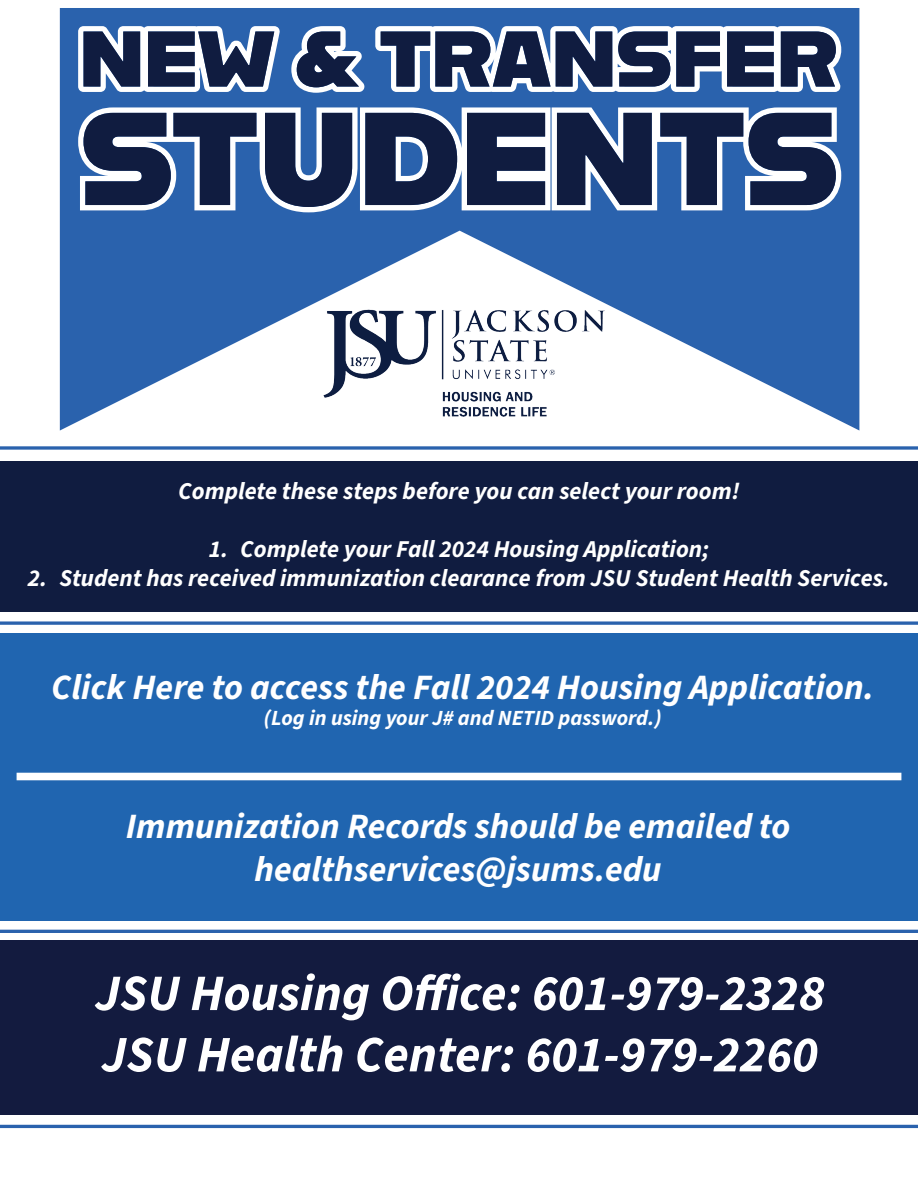
<style>
.page{position:relative;width:918px;height:1188px;background:#fff}
.page>*{position:absolute;margin:0;border:0;box-sizing:border-box;transform-origin:0 0}
.t1{font:131.7px "Alfarn 2";color:#101c40}
.t2{font:78.75px "Alfarn 2";color:#101c40}
.t3{font:italic 700 51.15px/61.3px "Source Sans 3";color:#fff}
.t4{font:italic 700 35.7px/42.8px "Source Sans 3";color:#fff;text-align:center}
.t5{font:italic 700 24.3px "Source Sans 3";color:#fff}
.t6{font:italic 700 21.6px "Source Sans 3";color:#fff}
</style>
<div class="page">
<svg style="left:60px;top:8px;width:799px;height:423px;fill:#2a62ad"></svg>
<svg style="left:78px;top:26px;width:763px;height:186px;fill:#2a62ad"></svg>
<img style="left:269px;top:218px;width:387px;height:213px">
<div style="left:0;top:461px;width:918px;height:150px;background:#101c40"></div>
<div style="left:0;top:633px;width:918px;height:288px;background:#2065b0"></div>
<div style="left:0;top:941px;width:918px;height:174px;background:#131b3f"></div>
<div style="left:17px;top:773px;width:884px;height:7px;background:#fff"></div>
<svg style="left:0;top:446px;width:918px;height:4px;background:#4e7cba"></svg>
<svg style="left:0;top:621px;width:918px;height:4px;background:#4e7cba"></svg>
<hr style="left:0;top:1125px;width:918px;height:3px;background:#2a62ad">
<hr style="left:0;top:930px;width:918px;height:3px;background:#2a62ad">
<h2 class="t2" style="left:80px;top:11px;width:760px">NEW &amp; TRANSFER</h2>
<h1 class="t1" style="left:80px;top:78px;width:760px">STUDENTS</h1>
<p class="t5" style="left:178px;top:475px;width:563px">Complete these steps before you can select your room!</p>
<p class="t5" style="left:209px;top:533px;width:502px">1. Complete your Fall 2024 Housing Application;</p>
<p class="t5" style="left:28px;top:562px;width:864px">2. Student has received immunization clearance from JSU Student Health Services.</p>
<h3 class="t4" style="left:51px;top:666px;width:824px">Click Here to access the Fall 2024 Housing Application.</h3>
<p class="t6" style="left:264px;top:704px;width:399px">(Log in using your J# and NETID password.)</p>
<h3 class="t4" style="left:126px;top:804px;width:666px">Immunization Records should be emailed to healthservices@jsums.edu</h3>
<h3 class="t3" style="left:95px;top:962px;width:731px">JSU Housing Office: 601-979-2328<br>JSU Health Center: 601-979-2260</h3>
</div>
